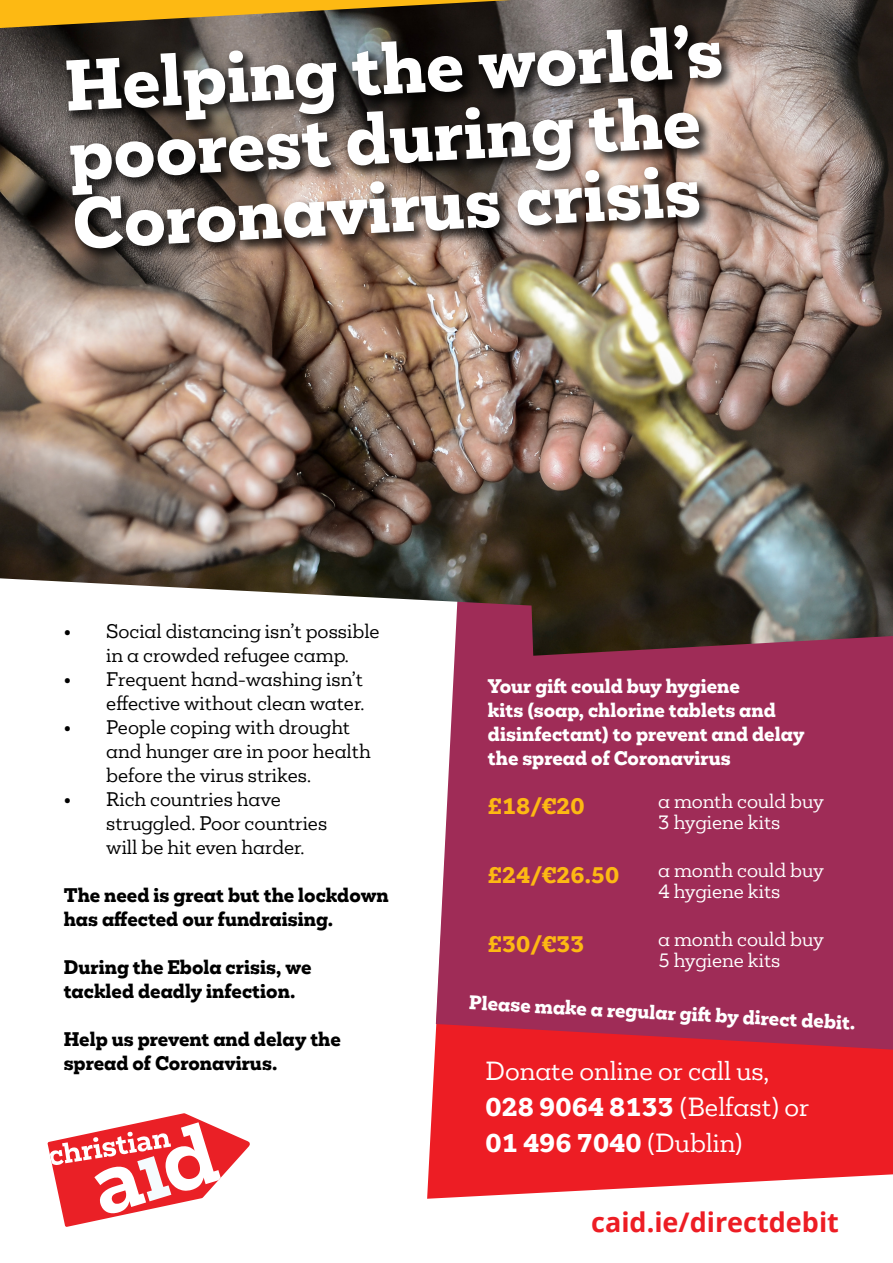
<style>
.page{position:relative;width:893px;height:1263px;background:#fff}
.page>*{position:absolute;margin:0;border:0;box-sizing:border-box;transform-origin:0 0}
.Headline{font:800 66px/69px "Mokoko";color:#fff}
.t1{font:700 27px "Open Sans";color:#ed1d24}
.Basic__no_ident{font:800 24px "Mokoko";color:#fff}
.Basic__no_ident-2{font:24px "Mokoko";color:#fff}
.Basic__no_ident-3{font:800 21px "Mokoko";color:#fdb913}
.Basic__no_ident-4{font:18px/24px "Mokoko";color:#000}
.Basic__no_ident-5{font:800 18px/24px "Mokoko";color:#000}
.Basic__no_ident-6{font:800 18px/24px "Mokoko";color:#fff}
.Basic__no_ident-7{font:18px "Mokoko";color:#fff}
.s1{font-weight:400}
</style>
<div class="page">
<div style="left:428px;top:1022px;width:465px;height:152px;background:#ed1d24"></div>
<div style="left:436px;top:656px;width:457px;height:394px;background:#9f2c57"></div>
<img style="left:0;top:0;width:893px;height:656px">
<svg style="left:0;top:0;width:511px;height:28px;background:#b2851b"></svg>
<div style="left:61px;top:21px;width:675px;height:242px;background:#000;opacity:.75"></div>
<svg style="left:427px;top:1174px;width:466px;height:25px"></svg>
<svg style="left:48px;top:1113px;width:202px;height:114px"></svg>
<p class="Headline" style="left:63px;top:53px;width:660px;rotate:-3deg">Helping the world’s poorest during the<br>Coronavirus crisis</p>
<p class="Basic__no_ident-4" style="left:106px;top:619px;width:275px;text-indent:-43px">• Social distancing isn’t possible in a crowded refugee camp.</p>
<p class="Basic__no_ident-4" style="left:64px;top:667px;width:302px;text-align:right">• Frequent hand-washing isn’t effective without clean water.</p>
<p class="Basic__no_ident-4" style="left:106px;top:715px;width:266px;text-indent:-43px">• People coping with drought and hunger are in poor health before the virus strikes.</p>
<p class="Basic__no_ident-4" style="left:106px;top:787px;width:223px;text-indent:-43px">• Rich countries have struggled. Poor countries will be hit even harder.</p>
<p class="Basic__no_ident-5" style="left:64px;top:883px;width:327px">The need is great but the lockdown has affected our fundraising.</p>
<p class="Basic__no_ident-5" style="left:64px;top:955px;width:249px">During the Ebola crisis, we tackled deadly infection.</p>
<p class="Basic__no_ident-5" style="left:64px;top:1027px;width:279px">Help us prevent and delay the spread of Coronavirus.</p>
<p class="Basic__no_ident-6" style="left:488px;top:675px;width:318px">Your gift could buy hygiene<br>kits (soap, chlorine tablets and disinfectant) to prevent and delay the spread of Coronavirus</p>
<p class="Basic__no_ident-3" style="left:488px;top:792px;width:98px">£18/€20</p>
<p class="Basic__no_ident-7" style="left:658px;top:789px;width:167px">a month could buy</p>
<p class="Basic__no_ident-7" style="left:658px;top:810px;width:124px">3 hygiene kits</p>
<p class="Basic__no_ident-3" style="left:488px;top:861px;width:133px">£24/€26.50</p>
<p class="Basic__no_ident-7" style="left:658px;top:858px;width:167px">a month could buy</p>
<p class="Basic__no_ident-7" style="left:658px;top:879px;width:124px">4 hygiene kits</p>
<p class="Basic__no_ident-3" style="left:488px;top:930px;width:98px">£30/€33</p>
<p class="Basic__no_ident-7" style="left:658px;top:927px;width:167px">a month could buy</p>
<p class="Basic__no_ident-7" style="left:658px;top:948px;width:124px">5 hygiene kits</p>
<p class="Basic__no_ident-6" style="left:470px;top:991px;width:388px;rotate:3deg">Please make a regular gift by direct debit.</p>
<p class="Basic__no_ident-2" style="left:485px;top:1055px;width:285px">Donate online or call us,</p>
<p class="Basic__no_ident" style="left:485px;top:1091px;width:325px">028 9064 8133 <span class="s1">(Belfast) or</span></p>
<p class="Basic__no_ident" style="left:485px;top:1127px;width:259px">01 496 7040 <span class="s1">(Dublin)</span></p>
<p class="t1" style="left:591px;top:1203px;width:249px">caid.ie/directdebit</p>
</div>
